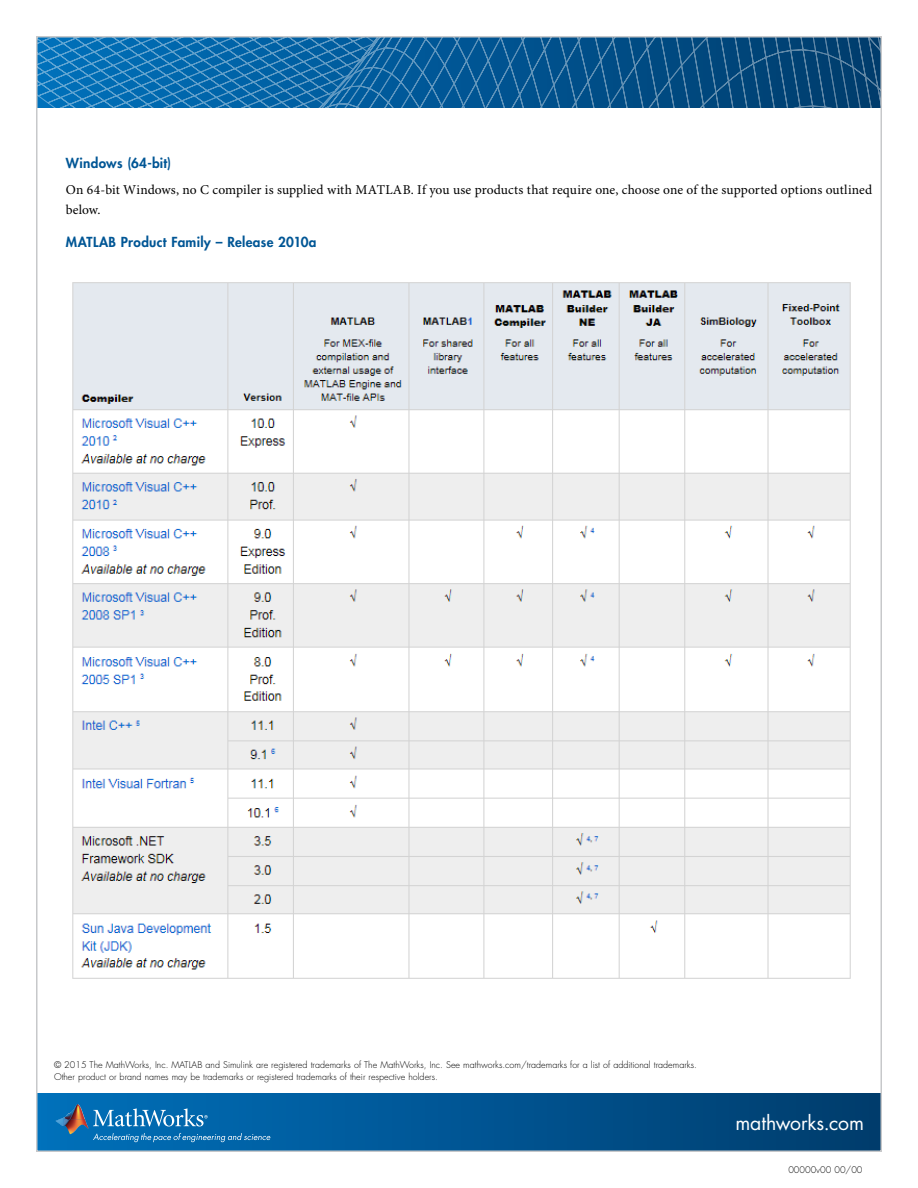
<style>
.page{position:relative;width:918px;height:1188px;background:#fff}
.page>*{position:absolute;margin:0;border:0;box-sizing:border-box;transform-origin:0 0}
.t1{font:19.5px "Futura Std";letter-spacing:-.005em;color:#fff}
.t2{font:13.5px/19.5px "Minion Pro";letter-spacing:.005em;color:#000}
.t3{font:800 13.5px "Futura Std";letter-spacing:.02em;color:#005695}
.t4{font:300 9px/11.2px "Futura Std";color:#000}
</style>
<div class="page">
<div style="left:37px;top:1094px;width:844px;height:57px;background:linear-gradient(to right,#0070bb,#003c6d)"></div>
<svg style="left:39px;top:39px;width:384px;height:69px;background:#1872b1"></svg>
<svg style="left:423px;top:39px;width:25px;height:69px;background:#0e609c"></svg>
<svg style="left:448px;top:39px;width:16px;height:69px"></svg>
<svg style="left:464px;top:39px;width:415px;height:69px;background:#0d5286"></svg>
<img style="left:64px;top:1104px;width:21px;height:15px">
<svg style="left:56px;top:1118px;width:8px;height:8px"></svg>
<img style="left:64px;top:1119px;width:25px;height:15px">
<svg style="left:93px;top:1133px;width:177px;height:9px;background:#2d82bb"></svg>
<svg style="left:93px;top:1108px;width:115px;height:19px;background:#3e8dc2"></svg>
<img style="left:72px;top:282px;width:779px;height:697px">
<h2 class="t3" style="left:66px;top:155px;width:107px">Windows (64-bit)</h2>
<h2 class="t2" style="left:66px;top:181px;width:808px">On 64-bit Windows, no C compiler is supplied with MATLAB. If you use products that require one, choose one of the supported options outlined below.</h2>
<h2 class="t3" style="left:66px;top:233px;width:252px">MATLAB Product Family – Release 2010a</h2>
<p class="t4" style="left:54px;top:1060px;width:644px">© 2015 The MathWorks, Inc. MATLAB and Simulink are registered trademarks of The MathWorks, Inc. See mathworks.com/trademarks for a list of additional trademarks.<br>Other product or brand names may be trademarks or registered trademarks of their respective holders.</p>
<h1 class="t1" style="left:735px;top:1110px;width:130px">mathworks.com</h1>
<p class="t4" style="left:788px;top:1165px;width:76px">00000v00 00/00</p>
</div>
